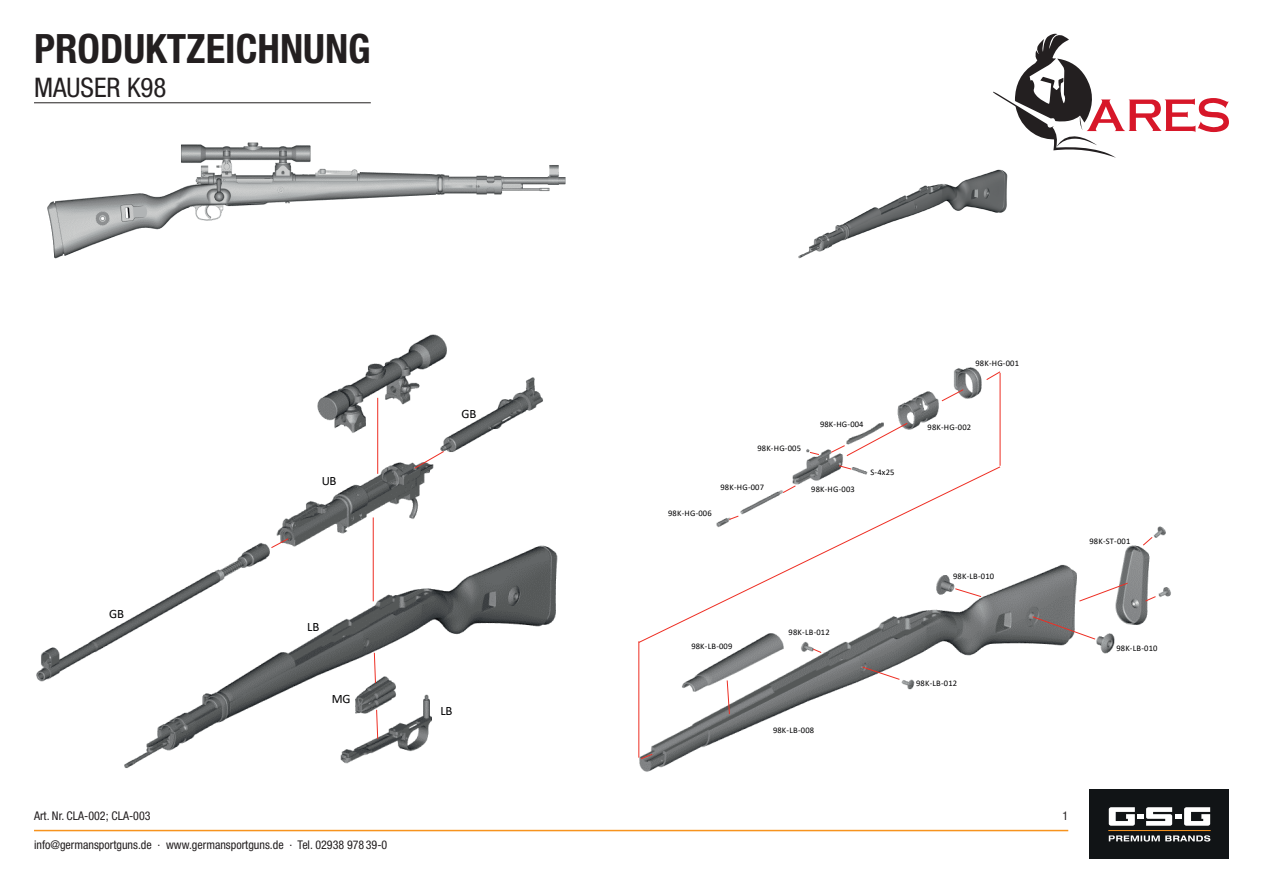
<style>
.page{position:relative;width:1263px;height:893px;background:#fff}
.page>*{position:absolute;margin:0;border:0;box-sizing:border-box;transform-origin:0 0}
.t1{font:700 condensed 40.5px "Helvetica Neue LT Std";color:#231f20}
.t2{font:condensed 27px "Helvetica Neue LT Std";color:#231f20}
.t3{font:12.75px "Calibri";letter-spacing:-.02em;color:#000002}
.t4{font:condensed 12px "Helvetica Neue LT Std";color:#231f20}
.t5{font:8.55px "Calibri";letter-spacing:.02em;color:#000002}
</style>
<div class="page">
<hr style="left:34px;top:102px;width:337px;height:1px;background:#231f20">
<div style="left:1089px;top:790px;width:140px;height:69px;background:#111416"></div>
<hr style="left:1108px;top:830px;width:103px;height:1px;background:#f7941f">
<svg style="left:1109px;top:807px;width:101px;height:19px"></svg>
<svg style="left:1109px;top:835px;width:101px;height:6px"></svg>
<hr style="left:34px;top:830px;width:1034px;height:1px;background:#f7931d">
<svg style="left:993px;top:34px;width:236px;height:124px"></svg>
<img style="left:36px;top:334px;width:522px;height:434px">
<hr style="left:373px;top:517px;width:1px;height:84px;background:#ee2e23">
<svg style="left:271px;top:538px;width:18px;height:10px"></svg>
<svg style="left:414px;top:451px;width:30px;height:18px"></svg>
<svg style="left:374px;top:652px;width:2px;height:32px"></svg>
<svg style="left:376px;top:709px;width:2px;height:30px"></svg>
<hr style="left:377px;top:398px;width:1px;height:76px;background:#ee2e23">
<img style="left:47px;top:142px;width:519px;height:117px">
<img style="left:798px;top:169px;width:210px;height:90px">
<img style="left:639px;top:367px;width:532px;height:405px">
<svg style="left:1079px;top:582px;width:49px;height:20px"></svg>
<svg style="left:862px;top:666px;width:38px;height:14px"></svg>
<svg style="left:812px;top:648px;width:10px;height:5px"></svg>
<svg style="left:1032px;top:616px;width:64px;height:24px"></svg>
<svg style="left:640px;top:753px;width:13px;height:6px"></svg>
<svg style="left:986px;top:371px;width:15px;height:9px"></svg>
<svg style="left:941px;top:389px;width:23px;height:13px"></svg>
<svg style="left:838px;top:465px;width:14px;height:1px"></svg>
<svg style="left:1145px;top:596px;width:11px;height:6px"></svg>
<hr style="left:1000px;top:373px;width:1px;height:93px;background:#ee2e23">
<svg style="left:639px;top:466px;width:362px;height:177px"></svg>
<hr style="left:638px;top:641px;width:1px;height:117px;background:#ee2e23">
<svg style="left:727px;top:680px;width:3px;height:35px"></svg>
<svg style="left:1142px;top:536px;width:11px;height:10px"></svg>
<svg style="left:809px;top:452px;width:10px;height:3px"></svg>
<svg style="left:830px;top:422px;width:78px;height:34px"></svg>
<h1 class="t1" style="left:34px;top:24px;width:338px">PRODUKTZEICHNUNG</h1>
<p class="t2" style="left:34px;top:72px;width:134px">MAUSER K98</p>
<p class="t3" style="left:109px;top:604px;width:16px">GB</p>
<p class="t3" style="left:322px;top:472px;width:16px">UB</p>
<p class="t3" style="left:307px;top:618px;width:14px">LB</p>
<p class="t3" style="left:332px;top:690px;width:20px">MG</p>
<p class="t3" style="left:462px;top:405px;width:16px">GB</p>
<p class="t3" style="left:440px;top:702px;width:14px">LB</p>
<p class="t5" style="left:757px;top:442px;width:45px">98K-HG-005</p>
<p class="t5" style="left:668px;top:507px;width:45px">98K-HG-006</p>
<p class="t5" style="left:720px;top:482px;width:45px">98K-HG-007</p>
<p class="t5" style="left:820px;top:418px;width:45px">98K-HG-004</p>
<p class="t5" style="left:811px;top:483px;width:45px">98K-HG-003</p>
<p class="t5" style="left:870px;top:466px;width:26px">S-4x25</p>
<p class="t5" style="left:975px;top:357px;width:45px">98K-HG-001</p>
<p class="t5" style="left:927px;top:421px;width:45px">98K-HG-002</p>
<p class="t5" style="left:691px;top:640px;width:43px">98K-LB-009</p>
<p class="t5" style="left:789px;top:627px;width:43px">98K-LB-012</p>
<p class="t5" style="left:773px;top:724px;width:43px">98K-LB-008</p>
<p class="t5" style="left:953px;top:571px;width:43px">98K-LB-010</p>
<p class="t5" style="left:916px;top:677px;width:43px">98K-LB-012</p>
<p class="t5" style="left:1089px;top:535px;width:42px">98K-ST-001</p>
<p class="t5" style="left:1116px;top:642px;width:43px">98K-LB-010</p>
<p class="t4" style="left:34px;top:809px;width:118px">Art. Nr. CLA-002; CLA-003</p>
<h3 class="t4" style="left:1062px;top:809px;width:7px">1</h3>
<h3 class="t4" style="left:34px;top:838px;width:355px">info@germansportguns.de . www.germansportguns.de . Tel. 02938 978 39-0</h3>
</div>
